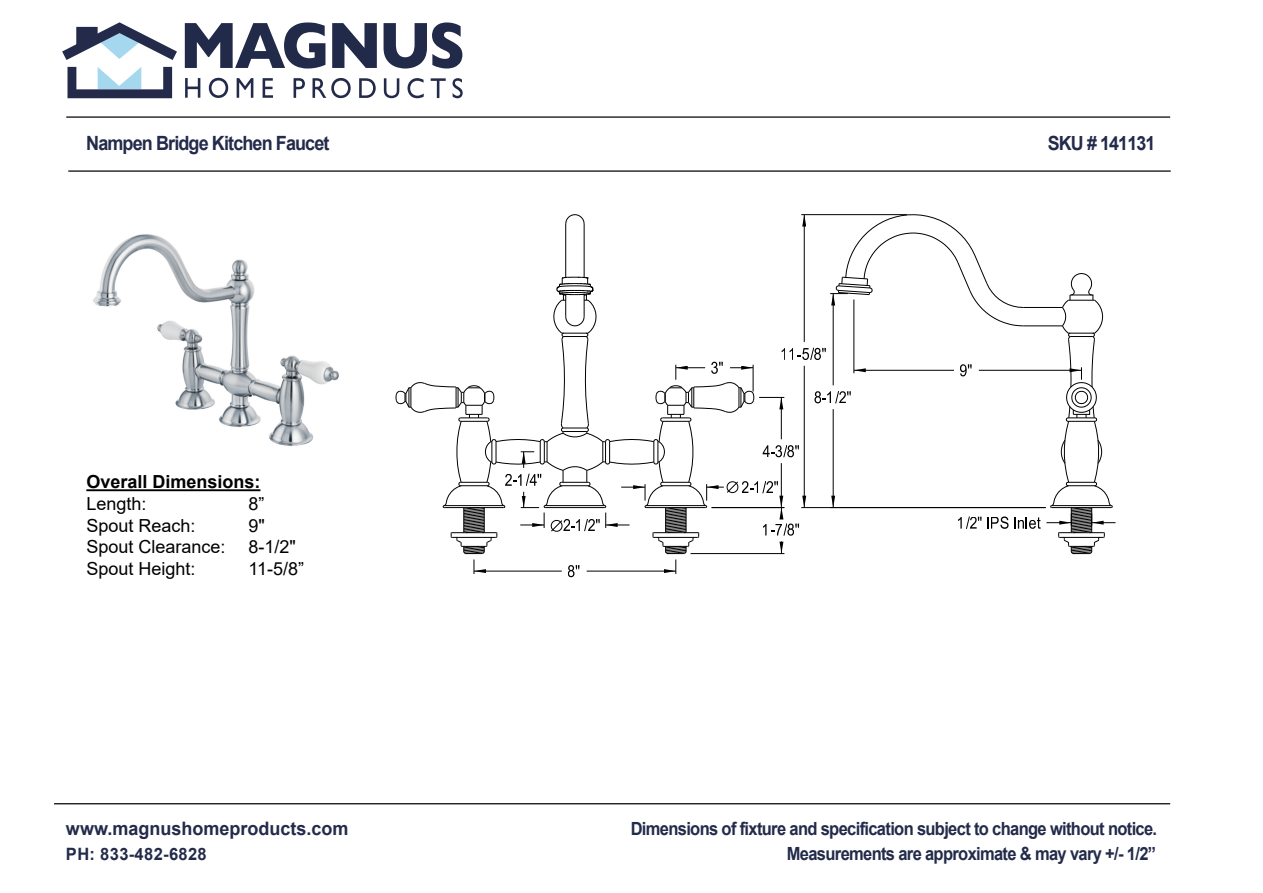
<style>
.page{position:relative;width:1263px;height:893px;background:#fff}
.page>*{position:absolute;margin:0;border:0;box-sizing:border-box;transform-origin:0 0}
.t1{font:700 19.65px "Arial";letter-spacing:-.05em;color:#232a4a;scale:.92 1}
.t2{font:700 19.5px "Arial";letter-spacing:-.05em;color:#232a4a;scale:.92 1}
.t3{font:700 18.6px "Arial";color:#232b4a}
.t4{font:700 18.15px/24.6px "Arial";letter-spacing:-.04em;color:#232b4a;text-align:right;scale:.91 1}
.t5{font:18px "Arial";color:#000}
.t6{font:700 18px "Arial";color:#000}
.t7{font:700 16.95px "Arial";letter-spacing:.02em;color:#232b4a}
</style>
<div class="page">
<hr style="left:66px;top:116px;width:1104px;height:2px;background:#272626">
<hr style="left:68px;top:170px;width:1103px;height:2px;background:#272626">
<hr style="left:54px;top:803px;width:1116px;height:1px;background:#272626">
<svg style="left:62px;top:22px;width:115px;height:38px"></svg>
<svg style="left:67px;top:67px;width:105px;height:31px"></svg>
<svg style="left:185px;top:22px;width:140px;height:47px"></svg>
<svg style="left:332px;top:23px;width:45px;height:45px"></svg>
<svg style="left:384px;top:22px;width:78px;height:47px"></svg>
<svg style="left:185px;top:78px;width:15px;height:20px"></svg>
<svg style="left:209px;top:78px;width:19px;height:20px"></svg>
<svg style="left:237px;top:78px;width:16px;height:20px"></svg>
<svg style="left:263px;top:78px;width:10px;height:20px"></svg>
<svg style="left:294px;top:78px;width:11px;height:20px"></svg>
<svg style="left:312px;top:78px;width:39px;height:20px"></svg>
<svg style="left:359px;top:78px;width:17px;height:20px"></svg>
<svg style="left:384px;top:78px;width:15px;height:20px"></svg>
<svg style="left:407px;top:78px;width:17px;height:20px"></svg>
<svg style="left:431px;top:78px;width:15px;height:20px"></svg>
<svg style="left:452px;top:78px;width:11px;height:20px"></svg>
<hr style="left:86px;top:489px;width:174px;height:2px;background:#000">
<svg style="left:395px;top:214px;width:720px;height:363px"></svg>
<img style="left:93px;top:234px;width:246px;height:212px">
<p class="t1" style="left:86px;top:129px;width:266px">Nampen Bridge Kitchen Faucet</p>
<p class="t2" style="left:1048px;top:129px;width:118px">SKU # 141131</p>
<p class="t6" style="left:86px;top:469px;width:176px">Overall Dimensions:</p>
<p class="t5" style="left:86px;top:491px;width:62px">Length:</p>
<p class="t5" style="left:248px;top:491px;width:18px">8”</p>
<p class="t5" style="left:86px;top:513px;width:111px">Spout Reach:</p>
<p class="t5" style="left:248px;top:513px;width:18px">9"</p>
<p class="t5" style="left:86px;top:534px;width:141px">Spout Clearance:</p>
<p class="t5" style="left:248px;top:534px;width:49px">8-1/2"</p>
<p class="t5" style="left:86px;top:556px;width:111px">Spout Height:</p>
<p class="t5" style="left:248px;top:556px;width:57px">11-5/8”</p>
<p class="t3" style="left:66px;top:816px;width:284px">www.magnushomeproducts.com</p>
<p class="t7" style="left:66px;top:842px;width:142px">PH: 833-482-6828</p>
<p class="t4" style="left:631px;top:816px;width:580px">Dimensions of fixture and specification subject to change without notice.<br>Measurements are approximate &amp; may vary +/- 1/2”</p>
</div>
